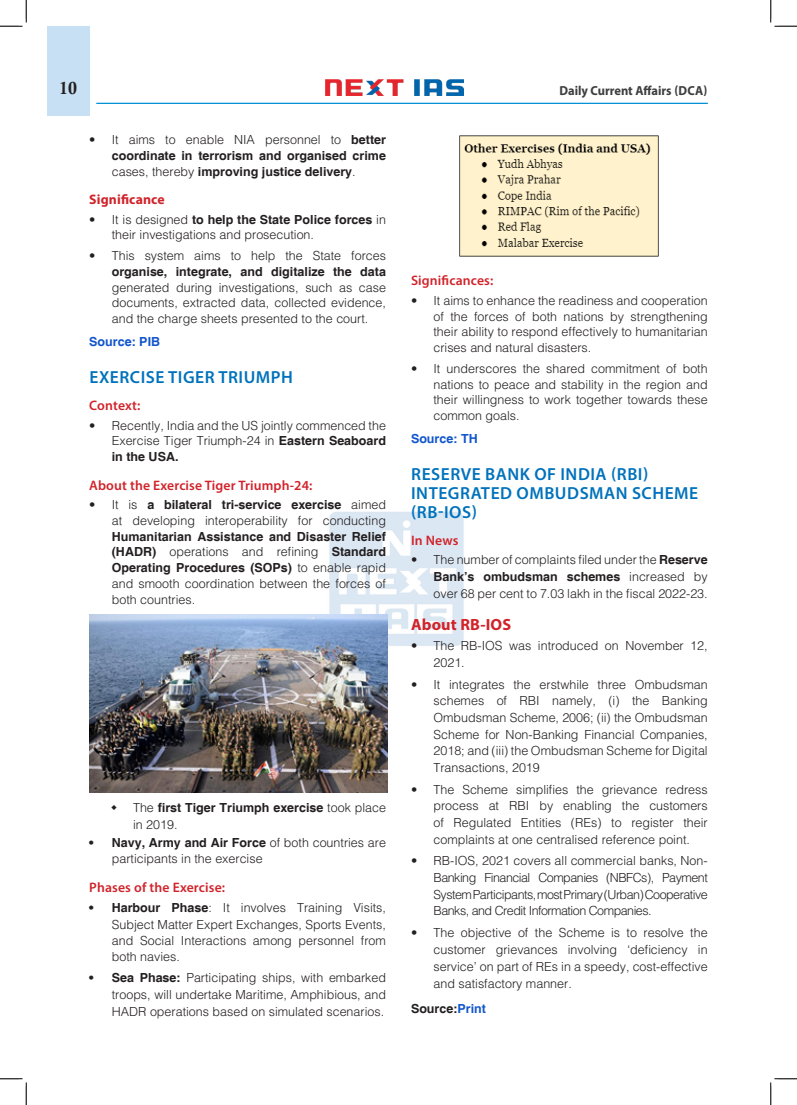
<style>
.page{position:relative;width:797px;height:1105px;background:#fff}
.page>*{position:absolute;margin:0;border:0;box-sizing:border-box;transform-origin:0 0}
.H-1{font:600 17.5px/19px "Myriad Pro";letter-spacing:.03em;color:#0072bc}
.t1{font:17.5px "Calis MT Bol";color:#231f20}
.H-2{font:700 16.25px "Myriad Pro";letter-spacing:.01em;color:#d1232a}
.H-2-2{font:600 13.75px "Myriad Pro";letter-spacing:.01em;color:#d1232a}
.H-2-3{font:700 13.75px "Myriad Pro";letter-spacing:.01em;color:#d1232a}
.t2{font:700 13.12px "Myriad Pro";color:#3e3e3f;scale:.95 1}
.t3{font:300 12.5px/15.8px "Helvetica";color:#231f20;text-align:justify}
.body{font:700 12.5px/15.8px "Helvetica";color:#231f20;text-align:justify}
.body-2{font:700 12.5px "Helvetica";color:#15c}
.s1{font-weight:300}
.s2{font-weight:700}
.s3{color:#15c}
</style>
<div class="page">
<div style="left:47px;top:26px;width:42px;height:89px;background:#c7e0f3"></div>
<img style="left:325px;top:80px;width:138px;height:15px">
<hr style="left:96px;top:103px;width:611px;height:1px;background:#008fd5">
<img style="left:329px;top:511px;width:135px;height:135px">
<img style="left:89px;top:614px;width:299px;height:178px">
<img style="left:459px;top:135px;width:200px;height:122px">
<svg style="left:0;top:0;width:27px;height:27px"></svg>
<svg style="left:0;top:1078px;width:27px;height:27px"></svg>
<svg style="left:770px;top:0;width:27px;height:27px"></svg>
<svg style="left:770px;top:1078px;width:27px;height:27px"></svg>
<h1 class="t1" style="left:59px;top:78px;width:19px">10</h1>
<p class="t2" style="left:559px;top:82px;width:157px">Daily Current Affairs (DCA)</p>
<p class="body" style="left:112px;top:133px;width:276px;text-indent:-22px"><span class="s1">• It aims to enable NIA personnel to</span> better coordinate in terrorism and organised crime <span class="s1">cases, thereby</span> improving justice delivery<span class="s1">.</span></p>
<p class="H-2-3" style="left:89px;top:191px;width:77px">Significance</p>
<p class="t3" style="left:112px;top:211px;width:276px;text-indent:-22px">• It is designed <span class="s2">to help the State Police forces</span> in their investigations and prosecution.</p>
<p class="t3" style="left:112px;top:248px;width:276px;text-indent:-22px">• This system aims to help the State forces <span class="s2">organise, integrate, and digitalize the data </span>generated during investigations, such as case documents, extracted data, collected evidence, and the charge sheets presented to the court.</p>
<p class="body-2" style="left:89px;top:334px;width:72px">Source: PIB</p>
<p class="H-1" style="left:89px;top:367px;width:205px">EXERCISE TIGER TRIUMPH</p>
<p class="H-2-2" style="left:89px;top:397px;width:53px">Context:</p>
<p class="t3" style="left:112px;top:417px;width:276px;text-indent:-22px">• Recently, India and the US jointly commenced the Exercise Tiger Triumph-24 in <span class="s2">Eastern Seaboard in the USA.</span></p>
<p class="H-2-2" style="left:89px;top:476px;width:225px">About the Exercise Tiger Triumph-24:</p>
<p class="t3" style="left:112px;top:496px;width:276px;text-indent:-22px">• It is <span class="s2">a bilateral tri-service exercise</span> aimed at developing interoperability for conducting <span class="s2">Humanitarian Assistance and Disaster Relief (HADR)</span> operations and refining <span class="s2">Standard Operating Procedures (SOPs)</span> to enable rapid and smooth coordination between the forces of both countries.</p>
<p class="H-2-2" style="left:411px;top:272px;width:84px">Significances:</p>
<p class="t3" style="left:433px;top:292px;width:276px;text-indent:-22px">• It aims to enhance the readiness and cooperation of the forces of both nations by strengthening their ability to respond effectively to humanitarian crises and natural disasters.</p>
<p class="t3" style="left:433px;top:360px;width:276px;text-indent:-22px">• It underscores the shared commitment of both nations to peace and stability in the region and their willingness to work together towards these common goals.</p>
<p class="body-2" style="left:411px;top:431px;width:68px">Source: TH</p>
<p class="H-1" style="left:411px;top:464px;width:288px">RESERVE BANK OF INDIA (RBI)<br>INTEGRATED OMBUDSMAN SCHEME (RB-IOS)</p>
<p class="H-2-2" style="left:411px;top:531px;width:49px">In News</p>
<p class="t3" style="left:433px;top:551px;width:276px;line-height:16.6px;text-indent:-22px">• The number of complaints filed under the <span class="s2">Reserve Bank’s ombudsman schemes</span> increased by over 68 per cent to 7.03 lakh in the fiscal 2022-23.</p>
<p class="H-2" style="left:411px;top:614px;width:102px">About RB-IOS</p>
<p class="t3" style="left:433px;top:637px;width:276px;line-height:16.6px;text-indent:-22px">• The RB-IOS was introduced on November 12,<br>2021.</p>
<p class="t3" style="left:433px;top:675px;width:276px;line-height:16.6px;text-indent:-22px">• It integrates the erstwhile three Ombudsman schemes of RBI namely, (i) the Banking Ombudsman Scheme, 2006; (ii) the Ombudsman Scheme for Non-Banking Financial Companies, 2018; and (iii) the Ombudsman Scheme for Digital Transactions, 2019</p>
<p class="t3" style="left:433px;top:781px;width:276px;line-height:16.6px;text-indent:-22px">• The Scheme simplifies the grievance redress process at RBI by enabling the customers of Regulated Entities (REs) to register their complaints at one centralised reference point.</p>
<p class="t3" style="left:433px;top:852px;width:276px;line-height:16.6px;text-indent:-22px">• RB-IOS, 2021 covers all commercial banks, Non-Banking Financial Companies (NBFCs), Payment System Participants, most Primary (Urban) Cooperative Banks, and Credit Information Companies.</p>
<p class="t3" style="left:433px;top:924px;width:276px;line-height:17px;text-indent:-22px">• The objective of the Scheme is to resolve the customer grievances involving ‘deficiency in service’ on part of REs in a speedy, cost-effective and satisfactory manner.</p>
<p class="body" style="left:411px;top:1001px;width:77px">Source:<span class="s3">Print</span></p>
<p class="body" style="left:133px;top:800px;width:254px;line-height:16.2px"><span class="s1">The</span> first Tiger Triumph exercise <span class="s1">took place in 2019.</span></p>
<p class="t3" style="left:112px;top:834px;width:276px;line-height:16.2px;text-indent:-22px"><span class="s2">• Navy, Army and Air Force</span> of both countries are participants in the exercise</p>
<p class="H-2-2" style="left:89px;top:879px;width:137px">Phases of the Exercise:</p>
<p class="t3" style="left:112px;top:899px;width:276px;line-height:16.2px;text-indent:-22px"><span class="s2">• Harbour Phase</span>: It involves Training Visits, Subject Matter Expert Exchanges, Sports Events, and Social Interactions among personnel from both navies.</p>
<p class="t3" style="left:112px;top:969px;width:276px;line-height:16.8px;text-indent:-22px"><span class="s2">• Sea Phase:</span> Participating ships, with embarked troops, will undertake Maritime, Amphibious, and HADR operations based on simulated scenarios.</p>
</div>
